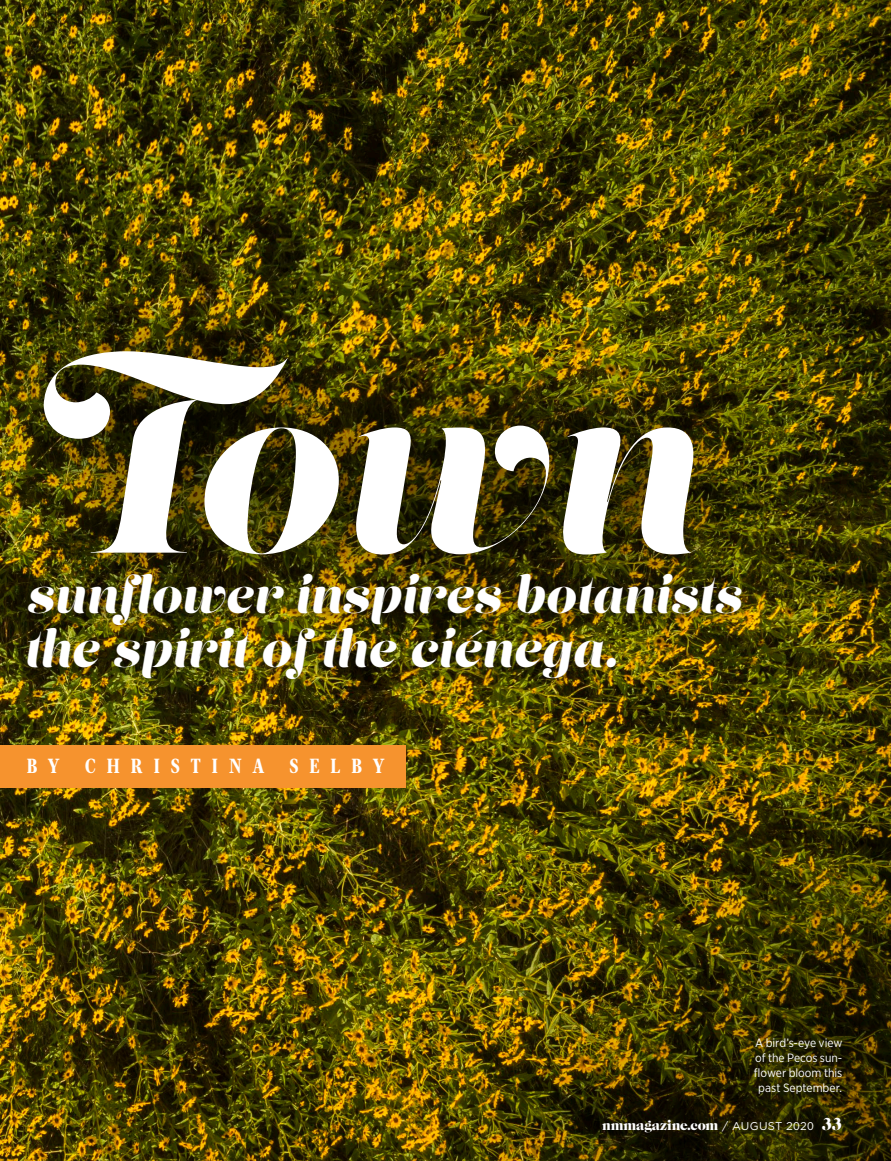
<style>
.page{position:relative;width:891px;height:1161px;background:#fff}
.page>*{position:absolute;margin:0;border:0;box-sizing:border-box;transform-origin:0 0}
.t1{font:235.2px "Lust Script Display";color:#fff}
.t2{font:49.5px/53.7px "Lust Script";letter-spacing:.03em;color:#fff}
.t3{font:700 21px "Velino Compressed Text";letter-spacing:.525em;color:#fff}
.t4{font:13.5px "Caslon Gra D";letter-spacing:-.01em;color:#fff}
.t5{font:12px/15px "Gotham Narrow";letter-spacing:-.005em;color:#fff;text-align:center}
.s1{font-family:"Gotham";font-size:11.25px}
.s2{font-size:18px}
</style>
<div class="page">
<img style="left:0;top:0;width:891px;height:1161px">
<svg style="left:354px;top:644px;width:537px;height:517px;background:#544802"></svg>
<div style="left:0;top:745px;width:405px;height:43px;background:#f6932e"></div>
<div style="left:0;top:263px;width:780px;height:390px;background:#000;opacity:.75"></div>
<svg style="left:740px;top:1025px;width:116px;height:82px;background:#2f2900"></svg>
<div style="left:14px;top:567px;width:735px;height:74px;background:#000;opacity:.55"></div>
<div style="left:13px;top:622px;width:610px;height:73px;background:#000;opacity:.55"></div>
<h1 class="t1" style="left:44px;top:316px;width:653px">Town</h1>
<h2 class="t2" style="left:25px;top:573px;width:718px">sunflower inspires botanists the spirit of the ciénega.</h2>
<h3 class="t3" style="left:27px;top:753px;width:359px">BY CHRISTINA SELBY</h3>
<p class="t5" style="left:754px;top:1035px;width:90px">A bird’s-eye view of the Pecos sun&shy;flower bloom this past September.</p>
<p class="t4" style="left:602px;top:1117px;width:242px">nmmagazine.com <span class="s1">/ AUGUST 2020</span> <span class="s2">33</span></p>
</div>
